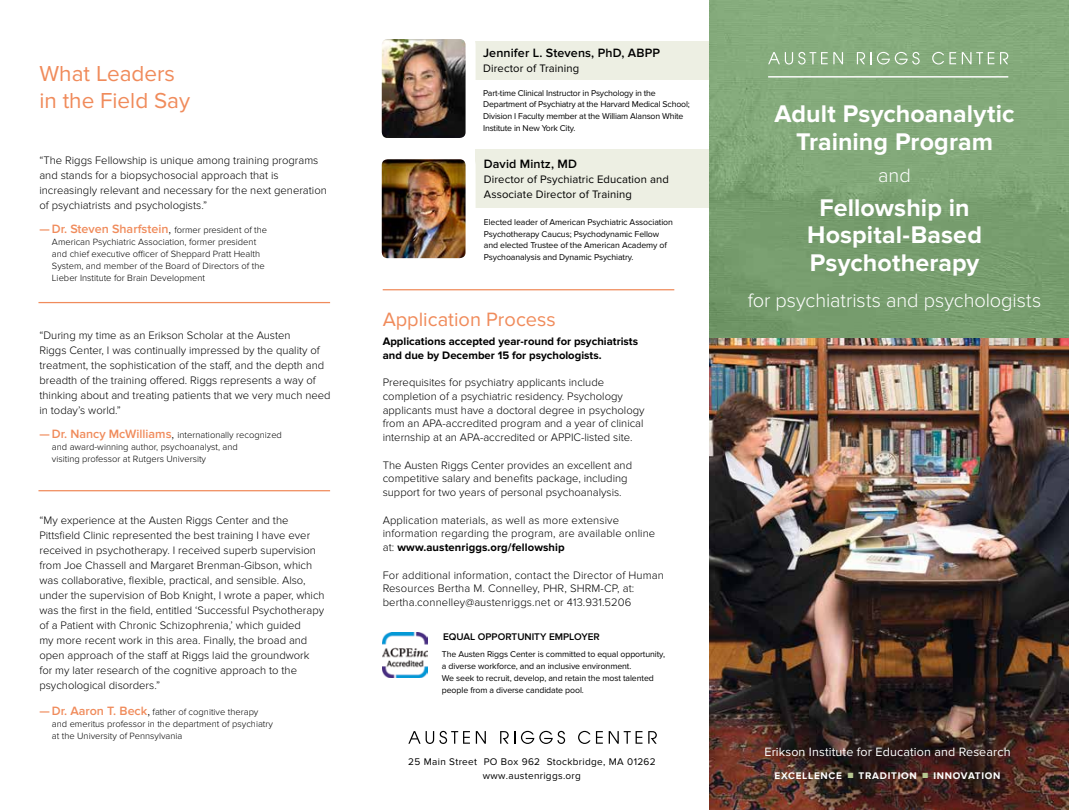
<style>
.page{position:relative;width:1069px;height:810px;background:#fff}
.page>*{position:absolute;margin:0;border:0;box-sizing:border-box;transform-origin:0 0}
.t1{font:700 25px/27.5px "Proxima Nova";letter-spacing:.005em;color:#fff;text-align:center}
.t2{font:22.5px/27.5px "Proxima Nova";color:#f08b5b}
.t3{font:300 20px "Proxima Nova";letter-spacing:-.005em;color:#fff}
.t4{font:20px "Proxima Nova";color:#f08b5b}
.t5{font:600 12.5px "Proxima Nova";color:#f08b5b}
.t6{font:12.5px "Proxima Nova";letter-spacing:.01em;color:#fff}
.t7{font:600 12.5px "Proxima Nova";letter-spacing:.01em;color:#000}
.t8{font:300 11.25px/15px "Proxima Nova";color:#000}
.t9{font:700 11.25px/13.8px "Proxima Nova";color:#000}
.t10{font:11.25px/15px "Proxima Nova";letter-spacing:.01em;color:#000}
.t11{font:10px/13.8px "Proxima Nova";letter-spacing:.03em;color:#000;text-align:center}
.t12{font:700 10px "Proxima Nova";letter-spacing:.07em;color:#fff}
.t13{font:600 10px "Proxima Nova";color:#000}
.t14{font:300 9.38px/11.9px "Proxima Nova";color:#000}
.t15{font:8.75px/11.9px "Proxima Nova";letter-spacing:-.01em;color:#000}
.s1{font-weight:300;color:#000}
.s2{font-weight:300;font-size:9.38px;color:#000}
.s3{font-weight:600;font-size:12.5px;color:#f08b5b}
.s4{font-size:12.5px}
.s5{font-weight:700}
.s6{color:#b8c791}
</style>
<div class="page">
<div style="left:475px;top:41px;width:278px;height:38px;background:#edefe3"></div>
<img style="left:709px;top:338px;width:360px;height:472px">
<svg style="left:408px;top:731px;width:62px;height:13px"></svg>
<svg style="left:476px;top:731px;width:10px;height:13px"></svg>
<svg style="left:500px;top:731px;width:15px;height:13px"></svg>
<svg style="left:521px;top:731px;width:44px;height:13px"></svg>
<svg style="left:578px;top:731px;width:12px;height:13px"></svg>
<svg style="left:596px;top:731px;width:7px;height:13px"></svg>
<svg style="left:609px;top:731px;width:33px;height:13px"></svg>
<svg style="left:648px;top:731px;width:9px;height:13px"></svg>
<img style="left:383px;top:632px;width:45px;height:45px">
<img style="left:709px;top:0;width:360px;height:338px">
<svg style="left:768px;top:52px;width:75px;height:13px"></svg>
<svg style="left:857px;top:52px;width:14px;height:12px"></svg>
<svg style="left:877px;top:52px;width:42px;height:13px"></svg>
<svg style="left:932px;top:52px;width:24px;height:13px"></svg>
<svg style="left:962px;top:52px;width:32px;height:12px"></svg>
<svg style="left:1000px;top:52px;width:8px;height:12px"></svg>
<img style="left:383px;top:40px;width:81px;height:97px">
<div style="left:372px;top:29px;width:103px;height:119px;border:10px solid #fff;border-radius:11px"></div>
<hr style="left:768px;top:76px;width:240px;height:2px;background:#fff">
<hr style="left:38px;top:302px;width:292px;height:1px;background:#f08b5b">
<hr style="left:38px;top:490px;width:292px;height:1px;background:#f08b5b">
<hr style="left:383px;top:289px;width:291px;height:1px;background:#f08b5b">
<div style="left:475px;top:149px;width:234px;height:59px;background:#edefe3"></div>
<img style="left:383px;top:160px;width:81px;height:97px">
<div style="left:372px;top:149px;width:103px;height:119px;border:10px solid #fff;border-radius:11px"></div>
<h2 class="t2" style="left:39px;top:60px;width:152px">What Leaders in the Field Say</h2>
<p class="t8" style="left:39px;top:153px;width:289px">“The Riggs Fellowship is unique among training programs and stands for a biopsychosocial approach that is increasingly relevant and necessary for the next generation of psychiatrists and psychologists.”</p>
<p class="t5" style="left:39px;top:222px;width:229px">— Dr. Steven Sharfstein<span class="s1">,</span> <span class="s2">former president of the</span></p>
<p class="t14" style="left:52px;top:236px;width:214px">American Psychiatric Association, former president and chief executive officer of Sheppard Pratt Health System, and member of the Board of Directors of the Lieber Institute for Brain Development</p>
<p class="t8" style="left:39px;top:328px;width:293px">“During my time as an Erikson Scholar at the Austen<br>Riggs Center, I was continually impressed by the quality of treatment, the sophistication of the staff, and the depth and breadth of the training offered. Riggs represents a way of thinking about and treating patients that we very much need in today’s world.”</p>
<p class="t14" style="left:52px;top:429px;width:232px;text-indent:-13px"><span class="s3">— Dr. Nancy McWilliams</span><span class="s4">,</span> internationally recognized and award-winning author, psychoanalyst, and<br>visiting professor at Rutgers University</p>
<p class="t8" style="left:39px;top:513px;width:287px">“My experience at the Austen Riggs Center and the Pittsfield Clinic represented the best training I have ever received in psychotherapy. I received superb supervision from Joe Chassell and Margaret Brenman-Gibson, which was collaborative, flexible, practical, and sensible. Also, under the supervision of Bob Knight, I wrote a paper, which was the first in the field, entitled ‘Successful Psychotherapy of a Patient with Chronic Schizophrenia,’ which guided<br>my more recent work in this area. Finally, the broad and open approach of the staff at Riggs laid the groundwork for my later research of the cognitive approach to the psychological disorders.”</p>
<p class="t14" style="left:52px;top:706px;width:223px;text-indent:-13px"><span class="s3">— Dr. Aaron T. Beck</span><span class="s4">,</span> father of cognitive therapy and emeritus professor in the department of psychiatry at the University of Pennsylvania</p>
<p class="t7" style="left:483px;top:45px;width:178px">Jennifer L. Stevens, PhD, ABPP</p>
<p class="t10" style="left:483px;top:61px;width:98px">Director of Training</p>
<p class="t15" style="left:483px;top:87px;width:208px">Part-time Clinical Instructor in Psychology in the Department of Psychiatry at the Harvard Medical School; Division I Faculty member at the William Alanson White Institute in New York City.</p>
<p class="t7" style="left:484px;top:157px;width:95px">David Mintz, MD</p>
<p class="t10" style="left:484px;top:172px;width:187px">Director of Psychiatric Education and<br>Associate Director of Training</p>
<p class="t15" style="left:484px;top:216px;width:191px">Elected leader of American Psychiatric Association Psychotherapy Caucus; Psychodynamic Fellow and elected Trustee of the American Academy of Psychoanalysis and Dynamic Psychiatry.</p>
<h3 class="t4" style="left:383px;top:307px;width:175px">Application Process</h3>
<p class="t9" style="left:383px;top:335px;width:257px">Applications accepted year-round for psychiatrists and due by December 15 for psychologists.</p>
<p class="t8" style="left:383px;top:376px;width:263px;line-height:13.8px">Prerequisites for psychiatry applicants include completion of a psychiatric residency. Psychology applicants must have a doctoral degree in psychology from an APA-accredited program and a year of clinical internship at an APA-accredited or APPIC-listed site.</p>
<p class="t8" style="left:383px;top:458px;width:251px;line-height:13.8px">The Austen Riggs Center provides an excellent and competitive salary and benefits package, including support for two years of personal psychoanalysis.</p>
<p class="t8" style="left:383px;top:513px;width:274px;line-height:13.8px">Application materials, as well as more extensive information regarding the program, are available online at: <span class="s5">www.austenriggs.org/fellowship</span></p>
<p class="t8" style="left:383px;top:568px;width:283px;line-height:13.8px">For additional information, contact the Director of Human<br>Resources Bertha M. Connelley, PHR, SHRM-CP, at: bertha.connelley@austenriggs.net or 413.931.5206</p>
<p class="t13" style="left:443px;top:631px;width:158px">EQUAL OPPORTUNITY EMPLOYER</p>
<p class="t15" style="left:442px;top:648px;width:225px">The Austen Riggs Center is committed to equal opportunity, a diverse workforce, and an inclusive environment.<br>We seek to recruit, develop, and retain the most talented people from a diverse candidate pool.</p>
<p class="t11" style="left:408px;top:755px;width:249px">25 Main Street PO Box 962 Stockbridge, MA 01262 www.austenriggs.org</p>
<h1 class="t1" style="left:774px;top:101px;width:242px">Adult Psychoanalytic<br>Training Program</h1>
<h3 class="t3" style="left:878px;top:164px;width:34px">and</h3>
<h1 class="t1" style="left:807px;top:194px;width:176px">Fellowship in<br>Hospital-Based<br>Psychotherapy</h1>
<h3 class="t3" style="left:748px;top:289px;width:295px">for psychiatrists and psychologists</h3>
<p class="t6" style="left:764px;top:745px;width:248px">Erikson Institute for Education and Research</p>
<p class="t12" style="left:774px;top:770px;width:228px">EXCELLENCE <span class="s6">■</span> TRADITION <span class="s6">■</span> INNOVATION</p>
</div>
